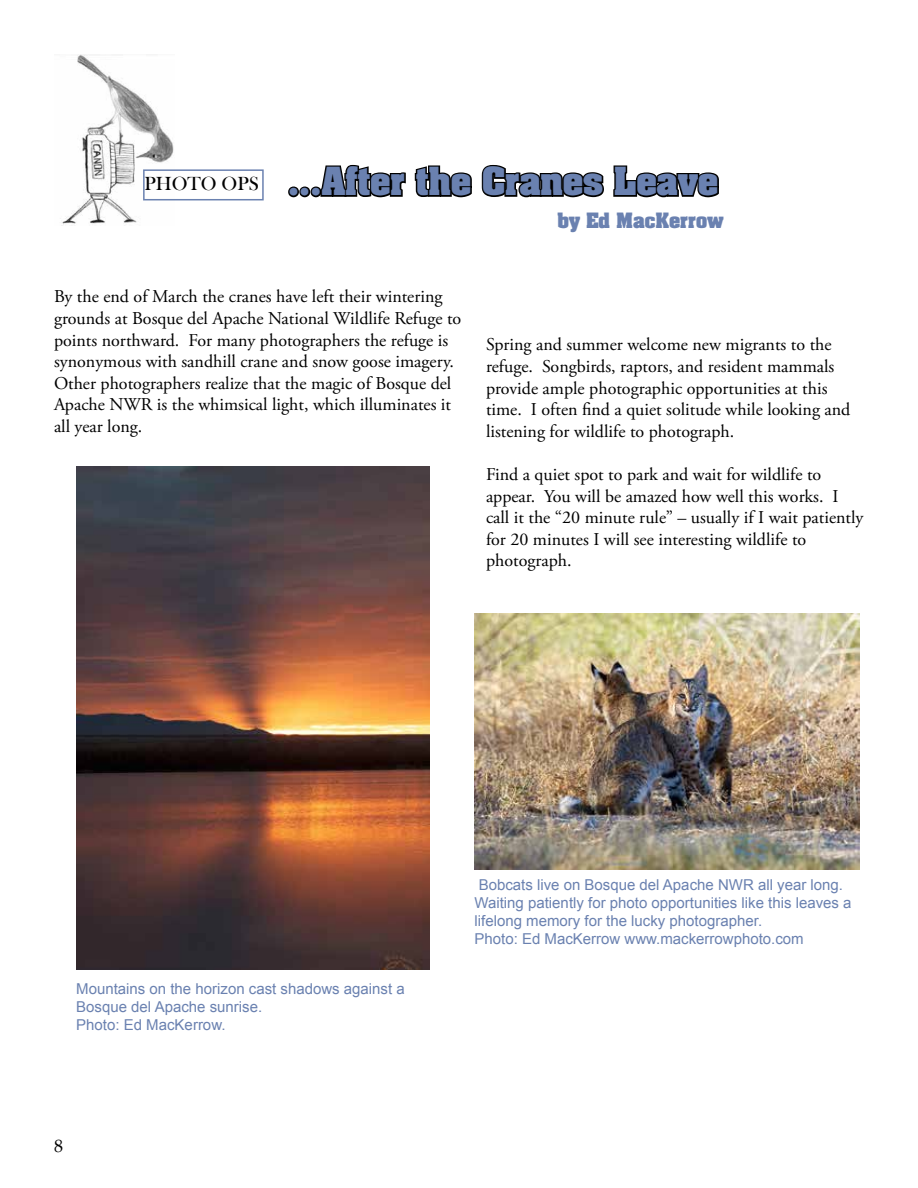
<style>
.page{position:relative;width:918px;height:1188px;background:#fff}
.page>*{position:absolute;margin:0;border:0;box-sizing:border-box;transform-origin:0 0}
.t1{font:700 33px "Aachen";color:#6a81b0}
.t2{font:19.5px "Bask Old Face";color:#000}
.t3{font:18px/21.6px "Adobe Garamond Pro";color:#000}
.t4{font:700 18px "Aachen";color:#6a81b0}
.t5{font:18px "Palatino Linotype";color:#000}
.t6{font:15px/18px "Arial";color:#6a81b0}
</style>
<div class="page">
<img style="left:62px;top:54px;width:113px;height:171px">
<div style="left:143px;top:169px;width:121px;height:31px;border:2px solid #6a81b0"></div>
<img style="left:76px;top:467px;width:353px;height:503px">
<img style="left:475px;top:613px;width:384px;height:257px">
<svg style="left:288px;top:164px;width:118px;height:34px"></svg>
<svg style="left:414px;top:165px;width:58px;height:33px"></svg>
<svg style="left:481px;top:165px;width:123px;height:33px"></svg>
<svg style="left:613px;top:165px;width:106px;height:33px"></svg>
<p class="t2" style="left:145px;top:173px;width:116px">PHOTO OPS</p>
<h1 class="t1" style="left:288px;top:156px;width:432px">...After the Cranes Leave</h1>
<p class="t4" style="left:557px;top:206px;width:168px">by Ed MacKerrow</p>
<p class="t3" style="left:54px;top:286px;width:409px">By the end of March the cranes have left their wintering grounds at Bosque del Apache National Wildlife Refuge to points northward. For many photographers the refuge is synonymous with sandhill crane and snow goose imagery.<br>Other photographers realize that the magic of Bosque del Apache NWR is the whimsical light, which illuminates it all year long.</p>
<p class="t3" style="left:486px;top:335px;width:366px">Spring and summer welcome new migrants to the refuge. Songbirds, raptors, and resident mammals provide ample photographic opportunities at this time. I often find a quiet solitude while looking and listening for wildlife to photograph.</p>
<p class="t3" style="left:486px;top:464px;width:379px">Find a quiet spot to park and wait for wildlife to appear. You will be amazed how well this works. I call it the “20 minute rule” – usually if I wait patiently for 20 minutes I will see interesting wildlife to photograph.</p>
<p class="t6" style="left:76px;top:980px;width:330px">Mountains on the horizon cast shadows against a<br>Bosque del Apache sunrise.<br>Photo: Ed MacKerrow.</p>
<p class="t5" style="left:54px;top:1133px;width:10px">8</p>
<p class="t6" style="left:475px;top:876px;width:379px">Bobcats live on Bosque del Apache NWR all year long.<br>Waiting patiently for photo opportunities like this leaves a lifelong memory for the lucky photographer.<br>Photo: Ed MacKerrow www.mackerrowphoto.com</p>
</div>
